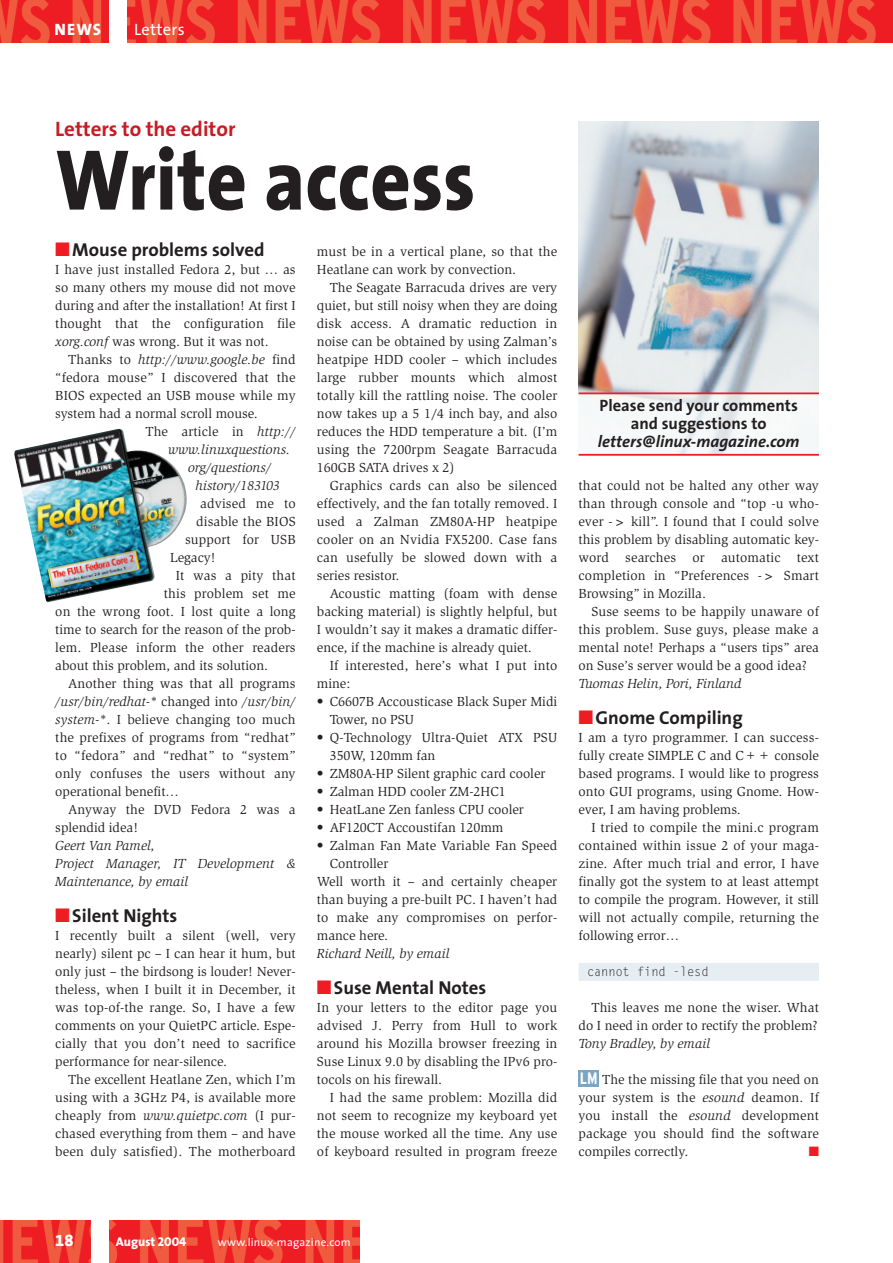
<style>
.page{position:relative;width:893px;height:1263px;background:#fff}
.page>*{position:absolute;margin:0;border:0;box-sizing:border-box;transform-origin:0 0}
.t1{font:800 87px "The Sans";color:#231f20;scale:.9 1}
.t2{font:700 21px "The Sans";color:#c61c22}
.t3{font:700 18.75px "The Sans";color:#231f20}
.t4{font:700 16.5px/18px "The Sans";color:#231f20;text-align:center}
.t5{font:italic 700 16.5px "The Sans";color:#231f20}
.t6{font:16.5px "The Sans";letter-spacing:.02em;color:#fff}
.t7{font:16.5px "The Sans Extra Bold Caps";color:#fff}
.t8{font:700 condensed 16.5px "Interstate";color:#fff}
.t9{font:16.5px "The Sans Extra Bold Expert";color:#fff}
.t10{font:13.5px/18px "Slimbach";color:#231f20;text-align:justify}
.t11{font:italic 13.5px/18px "Slimbach";color:#231f20}
.t12{font:13.5px "Zapf Dingbats";color:#ee1d23}
.t13{font:12.75px "Gothic Looser";letter-spacing:-.02em;color:#231f20;scale:.96 1}
.t14{font:800 12.75px "The Sans";color:#fff}
.t15{font:11.25px "The Sans";letter-spacing:.02em;color:#fff}
.s1{color:#ee1d23}
.s2{font-style:italic}
.s3{font-style:normal}
.s4{font-family:"The Sans Extra Bold Caps";font-weight:400}
</style>
<div class="page">
<div style="left:578px;top:963px;width:241px;height:18px;background:#e6eef4"></div>
<div style="left:578px;top:1070px;width:20px;height:17px;background:#7aa5c4"></div>
<img style="left:0;top:1220px;width:359px;height:43px">
<div style="left:91px;top:1220px;width:17px;height:43px;background:#fff"></div>
<img style="left:578px;top:122px;width:241px;height:332px">
<hr style="left:578px;top:392px;width:241px;height:2px;background:#ee1d23">
<hr style="left:578px;top:454px;width:241px;height:2px;background:#ee1d23">
<img style="left:0;top:0;width:892px;height:43px">
<div style="left:110px;top:0;width:17px;height:43px;background:#fff"></div>
<img style="left:14px;top:429px;width:173px;height:173px">
<p class="t7" style="left:54px;top:20px;width:48px">NEWS</p>
<p class="t6" style="left:134px;top:23px;width:52px">Letters</p>
<h2 class="t2" style="left:55px;top:120px;width:182px">Letters to the editor</h2>
<h1 class="t1" style="left:55px;top:145px;width:468px">Write access</h1>
<h3 class="t3" style="left:55px;top:242px;width:211px"><span class="s1">■</span>Mouse problems solved</h3>
<p class="t10" style="left:55px;top:262px;width:242px">I have just installed Fedora 2, but … as so many others my mouse did not move during and after the installation! At first I thought that the configuration file <span class="s2">xorg.conf</span> was wrong. But it was not.</p>
<p class="t11" style="left:68px;top:352px;width:229px"><span class="s3">Thanks to</span> http://www.google.be <span class="s3">find</span></p>
<p class="t10" style="left:55px;top:370px;width:242px">“fedora mouse” I discovered that the</p>
<p class="t10" style="left:55px;top:388px;width:242px">BIOS expected an USB mouse while my</p>
<p class="t10" style="left:55px;top:406px;width:204px">system had a normal scroll mouse.</p>
<p class="t10" style="left:145px;top:424px;width:152px">The article in <span class="s2">http://</span></p>
<p class="t11" style="left:168px;top:442px;width:123px">www.linuxquestions.</p>
<p class="t11" style="left:188px;top:460px;width:85px">org/questions/</p>
<p class="t11" style="left:195px;top:478px;width:86px">history/183103</p>
<p class="t10" style="left:200px;top:496px;width:97px">advised me to</p>
<p class="t10" style="left:196px;top:514px;width:101px">disable the BIOS</p>
<p class="t10" style="left:185px;top:532px;width:112px">support for USB</p>
<p class="t10" style="left:170px;top:550px;width:47px">Legacy!</p>
<p class="t10" style="left:176px;top:568px;width:121px">It was a pity that</p>
<p class="t10" style="left:164px;top:586px;width:133px">this problem set me</p>
<p class="t10" style="left:55px;top:604px;width:242px">on the wrong foot. I lost quite a long</p>
<p class="t10" style="left:55px;top:622px;width:242px">time to search for the reason of the prob-</p>
<p class="t10" style="left:55px;top:640px;width:242px">lem. Please inform the other readers</p>
<p class="t10" style="left:55px;top:658px;width:214px">about this problem, and its solution.</p>
<p class="t10" style="left:68px;top:676px;width:229px">Another thing was that all programs</p>
<p class="t11" style="left:55px;top:694px;width:242px">/usr/bin/redhat-* <span class="s3">changed into</span> /usr/bin/</p>
<p class="t10" style="left:55px;top:712px;width:242px"><span class="s2">system-*</span>. I believe changing too much</p>
<p class="t10" style="left:55px;top:730px;width:242px">the prefixes of programs from “redhat”</p>
<p class="t10" style="left:55px;top:748px;width:242px">to “fedora” and “redhat” to “system”</p>
<p class="t10" style="left:55px;top:766px;width:242px">only confuses the users without any</p>
<p class="t10" style="left:55px;top:784px;width:125px">operational benefit…</p>
<p class="t10" style="left:68px;top:802px;width:229px">Anyway the DVD Fedora 2 was a</p>
<p class="t10" style="left:55px;top:820px;width:84px">splendid idea!</p>
<p class="t11" style="left:55px;top:838px;width:242px">Geert Van Pamel,<br>Project Manager, IT Development &amp;<br>Maintenance, by email</p>
<h3 class="t3" style="left:55px;top:908px;width:124px"><span class="s1">■</span>Silent Nights</h3>
<p class="t10" style="left:55px;top:928px;width:242px">I recently built a silent (well, very nearly) silent pc – I can hear it hum, but only just – the birdsong is louder! Never&shy;theless, when I built it in December, it was top-of-the range. So, I have a few comments on your QuietPC article. Espe&shy;cially that you don’t need to sacrifice performance for near-silence.</p>
<p class="t10" style="left:55px;top:1072px;width:242px;text-indent:13px">The excellent Heatlane Zen, which I’m using with a 3GHz P4, is available more cheaply from <span class="s2">www.quietpc.com</span> (I pur&shy;chased everything from them – and have been duly satisfied). The motherboard</p>
<p class="t10" style="left:317px;top:244px;width:242px">must be in a vertical plane, so that the<br>Heatlane can work by convection.</p>
<p class="t10" style="left:317px;top:280px;width:242px;text-indent:13px">The Seagate Barracuda drives are very quiet, but still noisy when they are doing disk access. A dramatic reduction in noise can be obtained by using Zalman’s heatpipe HDD cooler – which includes large rubber mounts which almost totally kill the rattling noise. The cooler now takes up a 5 1/4 inch bay, and also reduces the HDD temperature a bit. (I’m using the 7200rpm Seagate Barracuda 160GB SATA drives x 2)</p>
<p class="t10" style="left:317px;top:478px;width:242px;text-indent:13px">Graphics cards can also be silenced effectively, and the fan totally removed. I used a Zalman ZM80A-HP heatpipe cooler on an Nvidia FX5200. Case fans can usefully be slowed down with a series resistor.</p>
<p class="t10" style="left:317px;top:586px;width:242px;text-indent:13px">Acoustic matting (foam with dense backing material) is slightly helpful, but I wouldn’t say it makes a dramatic differ&shy;ence, if the machine is already quiet.</p>
<p class="t10" style="left:317px;top:658px;width:242px;text-indent:13px">If interested, here’s what I put into mine:</p>
<p class="t10" style="left:330px;top:694px;width:229px;text-indent:-13px">• C6607B Accousticase Black Super Midi<br>Tower, no PSU</p>
<p class="t10" style="left:330px;top:730px;width:229px;text-indent:-13px">• Q-Technology Ultra-Quiet ATX PSU<br>350W, 120mm fan</p>
<p class="t10" style="left:317px;top:766px;width:230px">• ZM80A-HP Silent graphic card cooler</p>
<p class="t10" style="left:317px;top:784px;width:190px">• Zalman HDD cooler ZM-2HC1</p>
<p class="t10" style="left:317px;top:802px;width:208px">• HeatLane Zen fanless CPU cooler</p>
<p class="t10" style="left:317px;top:820px;width:188px">• AF120CT Accoustifan 120mm</p>
<p class="t10" style="left:317px;top:838px;width:242px">• Zalman Fan Mate Variable Fan Speed</p>
<p class="t10" style="left:330px;top:856px;width:60px">Controller</p>
<p class="t10" style="left:317px;top:874px;width:242px">Well worth it – and certainly cheaper</p>
<p class="t10" style="left:317px;top:892px;width:242px">than buying a pre-built PC. I haven’t had</p>
<p class="t10" style="left:317px;top:910px;width:242px">to make any compromises on perfor-</p>
<p class="t10" style="left:317px;top:928px;width:73px">mance here.</p>
<p class="t11" style="left:317px;top:946px;width:134px">Richard Neill, by email</p>
<h3 class="t3" style="left:317px;top:980px;width:171px"><span class="s1">■</span>Suse Mental Notes</h3>
<p class="t10" style="left:317px;top:1000px;width:242px">In your letters to the editor page you advised J. Perry from Hull to work around his Mozilla browser freezing in Suse Linux 9.0 by disabling the IPv6 pro&shy;tocols on his firewall.</p>
<p class="t10" style="left:317px;top:1090px;width:242px;text-indent:13px">I had the same problem: Mozilla did not seem to recognize my keyboard yet the mouse worked all the time. Any use of keyboard resulted in program freeze</p>
<p class="t4" style="left:599px;top:398px;width:200px">Please send your comments and suggestions to</p>
<p class="t5" style="left:598px;top:434px;width:203px">letters@linux-magazine.com</p>
<p class="t10" style="left:578px;top:478px;width:242px">that could not be halted any other way than through console and “top -u who&shy;ever -&gt; kill”. I found that I could solve this problem by disabling automatic key&shy;word searches or automatic text completion in “Preferences -&gt; Smart Browsing” in Mozilla.</p>
<p class="t10" style="left:578px;top:604px;width:242px;text-indent:13px">Suse seems to be happily unaware of this problem. Suse guys, please make a mental note! Perhaps a “users tips” area on Suse’s server would be a good idea?</p>
<p class="t11" style="left:578px;top:676px;width:164px">Tuomas Helin, Pori, Finland</p>
<h3 class="t3" style="left:578px;top:710px;width:166px"><span class="s1">■</span>Gnome Compiling</h3>
<p class="t10" style="left:578px;top:730px;width:242px">I am a tyro programmer. I can success&shy;fully create SIMPLE C and C++ console based programs. I would like to progress onto GUI programs, using Gnome. How&shy;ever, I am having problems.</p>
<p class="t10" style="left:578px;top:820px;width:242px;text-indent:13px">I tried to compile the mini.c program contained within issue 2 of your maga&shy;zine. After much trial and error, I have finally got the system to at least attempt to compile the program. However, it still will not actually compile, returning the following error…</p>
<p class="t13" style="left:587px;top:967px;width:128px">cannot find -lesd</p>
<p class="t10" style="left:578px;top:1000px;width:242px;text-align:right">This leaves me none the wiser. What do I need in order to rectify the problem?</p>
<p class="t11" style="left:578px;top:1036px;width:133px">Tony Bradley, by email</p>
<p class="t10" style="left:578px;top:1072px;width:242px;text-indent:24px">The the missing file that you need on your system is the <span class="s2">esound</span> deamon. If you install the <span class="s2">esound</span> development package you should find the software compiles correctly.</p>
<p class="t8" style="left:579px;top:1072px;width:19px">LM</p>
<p class="t12" style="left:808px;top:1144px;width:12px">■</p>
<p class="t9" style="left:55px;top:1231px;width:20px">18</p>
<p class="t14" style="left:116px;top:1237px;width:72px">August <span class="s4">2004</span></p>
<p class="t15" style="left:218px;top:1238px;width:134px">www.linux-magazine.com</p>
</div>
